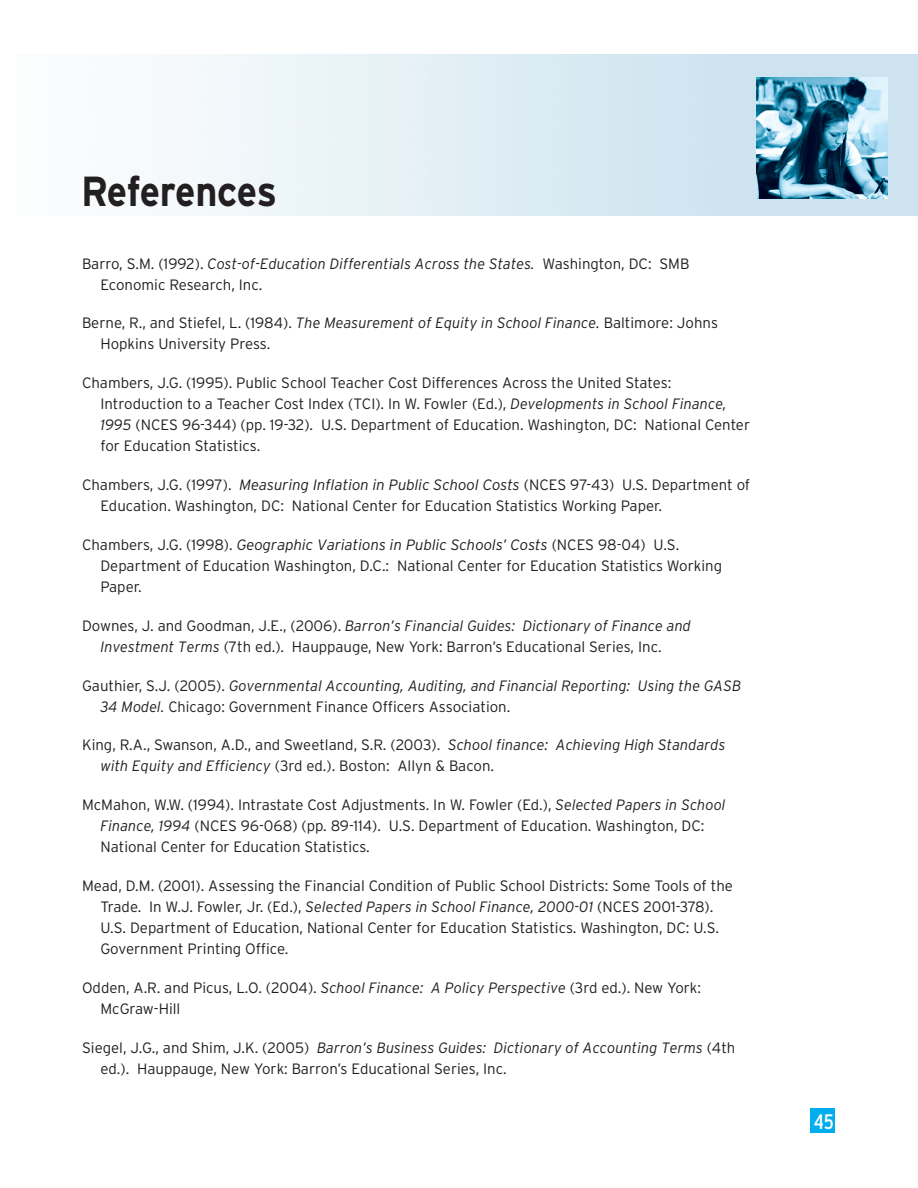
<style>
.page{position:relative;width:918px;height:1188px;background:#fff}
.page>*{position:absolute;margin:0;border:0;box-sizing:border-box;transform-origin:0 0}
.t1{font:700 42px "Interstate";letter-spacing:-.015em;color:#231f20;scale:.9 1}
.t2{font:300 15px/21px "Interstate";color:#231f20}
.t3{font:italic 300 15px/21px "Interstate";letter-spacing:.005em;color:#231f20}
.s1{font-style:italic}
.s2{font-style:normal}
</style>
<div class="page">
<div style="left:810px;top:1108px;width:24px;height:25px;background:#00aeef"></div>
<img style="left:186px;top:54px;width:732px;height:162px">
<img style="left:756px;top:78px;width:132px;height:121px">
<h1 class="t1" style="left:81px;top:168px;width:219px">References</h1>
<p class="t2" style="left:100px;top:253px;width:591px;text-indent:-18px">Barro, S.M. (1992). <span class="s1">Cost-of-Education Differentials Across the States.</span> Washington, DC: SMB<br>Economic Research, Inc.</p>
<p class="t2" style="left:100px;top:313px;width:619px;text-indent:-18px">Berne, R., and Stiefel, L. (1984). <span class="s1">The Measurement of Equity in School Finance.</span> Baltimore: Johns<br>Hopkins University Press.</p>
<p class="t2" style="left:100px;top:372px;width:651px;text-indent:-18px">Chambers, J.G. (1995). Public School Teacher Cost Differences Across the United States:<br>Introduction to a Teacher Cost Index (TCI). In W. Fowler (Ed.), <span class="s1">Developments in School Finance, 1995</span> (NCES 96-344) (pp. 19-32). U.S. Department of Education. Washington, DC: National Center for Education Statistics.</p>
<p class="t2" style="left:100px;top:474px;width:651px;text-indent:-18px">Chambers, J.G. (1997). <span class="s1">Measuring Inflation in Public School Costs</span> (NCES 97-43) U.S. Department of<br>Education. Washington, DC: National Center for Education Statistics Working Paper.</p>
<p class="t2" style="left:100px;top:534px;width:623px;text-indent:-18px">Chambers, J.G. (1998). <span class="s1">Geographic Variations in Public Schools’ Costs</span> (NCES 98-04) U.S.<br>Department of Education Washington, D.C.: National Center for Education Statistics Working<br>Paper.</p>
<p class="t2" style="left:100px;top:615px;width:592px;text-indent:-18px">Downes, J. and Goodman, J.E., (2006). <span class="s1">Barron’s Financial Guides: Dictionary of Finance and<br>Investment Terms</span> (7th ed.). Hauppauge, New York: Barron’s Educational Series, Inc.</p>
<p class="t3" style="left:100px;top:675px;width:642px;text-indent:-18px"><span class="s2">Gauthier, S.J. (2005).</span> Governmental Accounting, Auditing, and Financial Reporting: Using the GASB<br>34 Model. <span class="s2">Chicago: Government Finance Officers Association.</span></p>
<p class="t2" style="left:100px;top:734px;width:626px;text-indent:-18px">King, R.A., Swanson, A.D., and Sweetland, S.R. (2003). <span class="s1">School finance: Achieving High Standards with Equity and Efficiency</span> (3rd ed.). Boston: Allyn &amp; Bacon.</p>
<p class="t2" style="left:100px;top:794px;width:627px;text-indent:-18px">McMahon, W.W. (1994). Intrastate Cost Adjustments. In W. Fowler (Ed.), <span class="s1">Selected Papers in School<br>Finance, 1994</span> (NCES 96-068) (pp. 89-114). U.S. Department of Education. Washington, DC:<br>National Center for Education Statistics.</p>
<p class="t2" style="left:100px;top:875px;width:634px;text-indent:-18px">Mead, D.M. (2001). Assessing the Financial Condition of Public School Districts: Some Tools of the Trade. In W.J. Fowler, Jr. (Ed.), <span class="s1">Selected Papers in School Finance, 2000-01</span> (NCES 2001-378).<br>U.S. Department of Education, National Center for Education Statistics. Washington, DC: U.S.<br>Government Printing Office.</p>
<p class="t2" style="left:100px;top:977px;width:602px;text-indent:-18px">Odden, A.R. and Picus, L.O. (2004). <span class="s1">School Finance: A Policy Perspective</span> (3rd ed.). New York:<br>McGraw-Hill</p>
<p class="t2" style="left:100px;top:1037px;width:637px;text-indent:-18px">Siegel, J.G., and Shim, J.K. (2005) <span class="s1">Barron’s Business Guides: Dictionary of Accounting Terms</span> (4th ed.). Hauppauge, New York: Barron’s Educational Series, Inc.</p>
</div>
